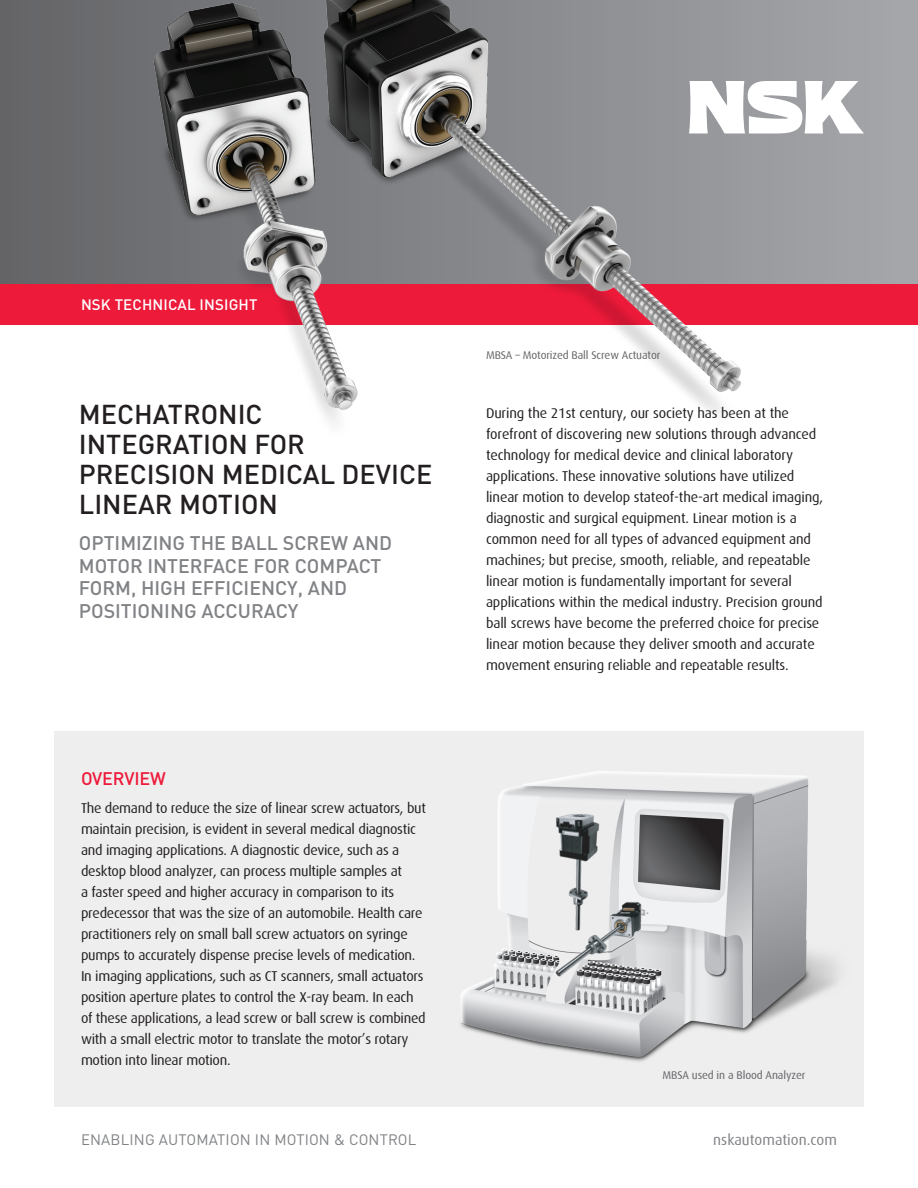
<style>
.page{position:relative;width:918px;height:1188px;background:#fff}
.page>*{position:absolute;margin:0;border:0;box-sizing:border-box;transform-origin:0 0}
.HEADING{font:500 27px/30px "DIN";color:#231f20}
.SUBHEAD{font:500 19.5px/22.5px "DIN";color:#808285}
.BODY_HEADING_1{font:500 18px "DIN";letter-spacing:-.01em;color:#ed1a3a}
.t1{font:15px "DINOT";letter-spacing:.01em;color:#808285}
.t2{font:500 15px "DIN";letter-spacing:.01em;color:#fff}
.t3{font:15px "Dax";color:#808285}
.BODY{font:14.25px/21px "Dax";letter-spacing:-.01em;color:#231f20}
.t4{font:11.25px "Dax";letter-spacing:-.01em;color:#636366}
</style>
<div class="page">
<svg style="left:0;top:0;width:918px;height:284px;background:#86878a"></svg>
<svg style="left:770px;top:81px;width:94px;height:52px"></svg>
<div style="left:54px;top:732px;width:810px;height:375px;background:#eeeeef"></div>
<div style="left:0;top:284px;width:918px;height:41px;background:#ed1a3a"></div>
<img style="left:460px;top:771px;width:378px;height:291px">
<img style="left:114px;top:0;width:656px;height:424px">
<p class="t2" style="left:81px;top:295px;width:178px">NSK TECHNICAL INSIGHT</p>
<p class="HEADING" style="left:79px;top:399px;width:355px">MECHATRONIC<br>INTEGRATION FOR<br>PRECISION MEDICAL DEVICE<br>LINEAR MOTION</p>
<p class="SUBHEAD" style="left:79px;top:531px;width:315px">OPTIMIZING THE BALL SCREW AND<br>MOTOR INTERFACE FOR COMPACT<br>FORM, HIGH EFFICIENCY, AND<br>POSITIONING ACCURACY</p>
<p class="BODY_HEADING_1" style="left:81px;top:767px;width:86px">OVERVIEW</p>
<p class="BODY" style="left:81px;top:797px;width:346px">The demand to reduce the size of linear screw actuators, but maintain precision, is evident in several medical diagnostic and imaging applications. A diagnostic device, such as a desktop blood analyzer, can process multiple samples at<br>a faster speed and higher accuracy in comparison to its predecessor that was the size of an automobile. Health care practitioners rely on small ball screw actuators on syringe pumps to accurately dispense precise levels of medication.<br>In imaging applications, such as CT scanners, small actuators position aperture plates to control the X-ray beam. In each of these applications, a lead screw or ball screw is combined with a small electric motor to translate the motor’s rotary motion into linear motion.</p>
<p class="t4" style="left:486px;top:349px;width:176px">MBSA – Motorized Ball Screw Actuator</p>
<p class="BODY" style="left:486px;top:403px;width:339px">During the 21st century, our society has been at the forefront of discovering new solutions through advanced technology for medical device and clinical laboratory applications. These innovative solutions have utilized linear motion to develop stateof-the-art medical imaging, diagnostic and surgical equipment. Linear motion is a common need for all types of advanced equipment and machines; but precise, smooth, reliable, and repeatable linear motion is fundamentally important for several applications within the medical industry. Precision ground ball screws have become the preferred choice for precise linear motion because they deliver smooth and accurate movement ensuring reliable and repeatable results.</p>
<p class="t4" style="left:663px;top:1069px;width:144px">MBSA used in a Blood Analyzer</p>
<p class="t1" style="left:81px;top:1131px;width:337px">ENABLING AUTOMATION IN MOTION &amp; CONTROL</p>
<p class="t3" style="left:713px;top:1132px;width:125px">nskautomation.com</p>
</div>
